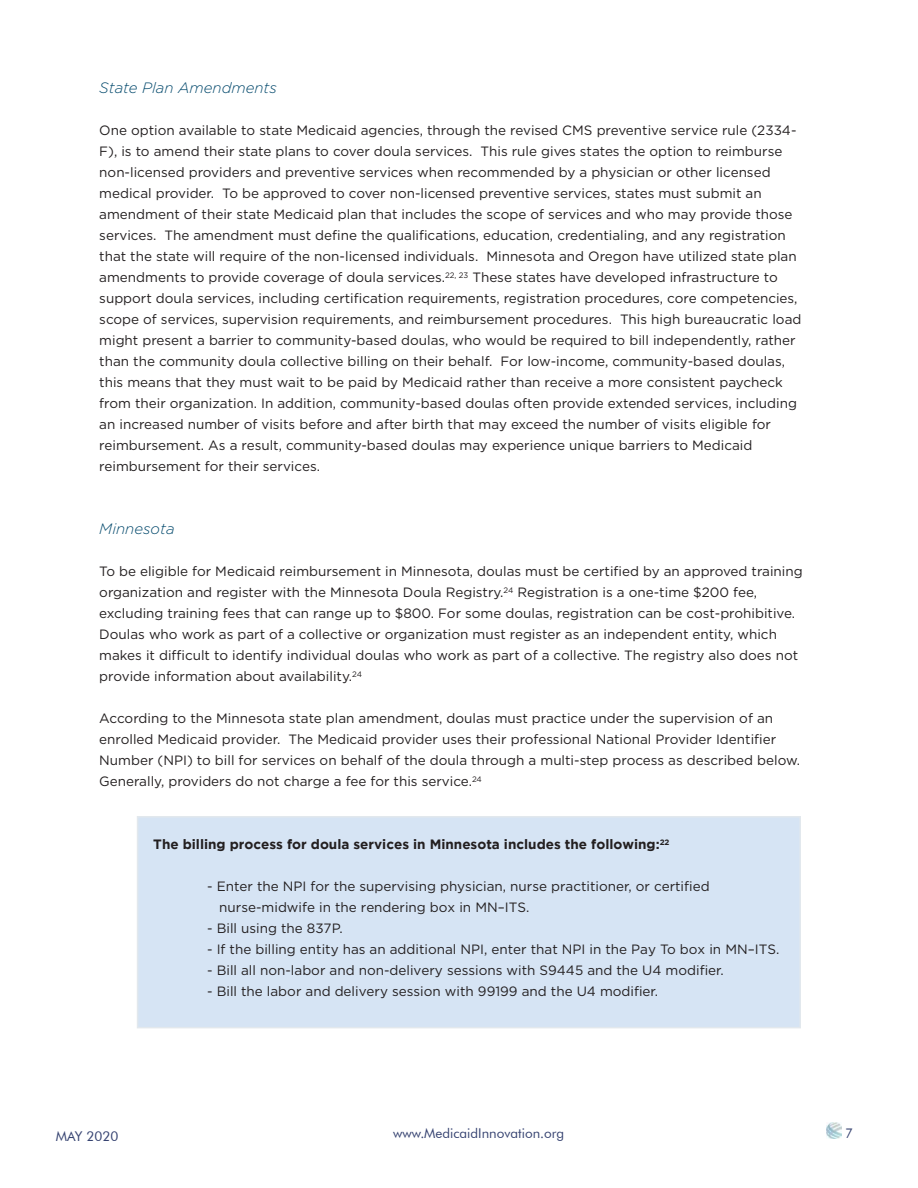
<style>
.page{position:relative;width:918px;height:1188px;background:#fff}
.page>*{position:absolute;margin:0;border:0;box-sizing:border-box;transform-origin:0 0}
.t1{font:italic 300 15px "Gotham";color:#054a6d}
.t2{font:13.5px/21px "Gotham";color:#231f20}
.t3{font:700 13.5px "Gotham";color:#231f20}
.t4{font:13.5px "Futura BT";color:#364371}
</style>
<div class="page">
<div style="left:137px;top:816px;width:664px;height:212px;background:#d6e4f4;border:2px solid #e2e8ed"></div>
<img style="left:826px;top:1122px;width:16px;height:16px">
<p class="t1" style="left:99px;top:80px;width:179px">State Plan Amendments</p>
<p class="t2" style="left:99px;top:120px;width:704px">One option available to state Medicaid agencies, through the revised CMS preventive service rule (2334- F), is to amend their state plans to cover doula services. This rule gives states the option to reimburse non-licensed providers and preventive services when recommended by a physician or other licensed medical provider. To be approved to cover non-licensed preventive services, states must submit an amendment of their state Medicaid plan that includes the scope of services and who may provide those services. The amendment must define the qualifications, education, credentialing, and any registration that the state will require of the non-licensed individuals. Minnesota and Oregon have utilized state plan amendments to provide coverage of doula services.<sup>22,</sup> <sup>23</sup> These states have developed infrastructure to support doula services, including certification requirements, registration procedures, core competencies, scope of services, supervision requirements, and reimbursement procedures. This high bureaucratic load might present a barrier to community-based doulas, who would be required to bill independently, rather than the community doula collective billing on their behalf. For low-income, community-based doulas, this means that they must wait to be paid by Medicaid rather than receive a more consistent paycheck from their organization. In addition, community-based doulas often provide extended services, including an increased number of visits before and after birth that may exceed the number of visits eligible for reimbursement. As a result, community-based doulas may experience unique barriers to Medicaid reimbursement for their services.</p>
<p class="t1" style="left:99px;top:521px;width:77px">Minnesota</p>
<p class="t2" style="left:99px;top:561px;width:705px">To be eligible for Medicaid reimbursement in Minnesota, doulas must be certified by an approved training organization and register with the Minnesota Doula Registry.<sup>24</sup> Registration is a one-time $200 fee, excluding training fees that can range up to $800. For some doulas, registration can be cost-prohibitive.<br>Doulas who work as part of a collective or organization must register as an independent entity, which makes it difficult to identify individual doulas who work as part of a collective. The registry also does not provide information about availability.<sup>24</sup></p>
<p class="t2" style="left:99px;top:708px;width:702px">According to the Minnesota state plan amendment, doulas must practice under the supervision of an enrolled Medicaid provider. The Medicaid provider uses their professional National Provider Identifier Number (NPI) to bill for services on behalf of the doula through a multi-step process as described below.<br>Generally, providers do not charge a fee for this service.<sup>24</sup></p>
<p class="t3" style="left:153px;top:836px;width:518px">The billing process for doula services in Minnesota includes the following:<sup>22</sup></p>
<p class="t2" style="left:219px;top:876px;width:492px;text-indent:-12px">- Enter the NPI for the supervising physician, nurse practitioner, or certified nurse-midwife in the rendering box in MN–ITS.</p>
<p class="t2" style="left:207px;top:918px;width:137px">- Bill using the 837P.</p>
<p class="t2" style="left:207px;top:939px;width:574px">- If the billing entity has an additional NPI, enter that NPI in the Pay To box in MN–ITS.</p>
<p class="t2" style="left:207px;top:960px;width:518px">- Bill all non-labor and non-delivery sessions with S9445 and the U4 modifier.</p>
<p class="t2" style="left:207px;top:981px;width:453px">- Bill the labor and delivery session with 99199 and the U4 modifier.</p>
<p class="t4" style="left:56px;top:1128px;width:64px">MAY 2020</p>
<p class="t4" style="left:393px;top:1125px;width:173px">www.MedicaidInnovation.org</p>
<p class="t4" style="left:845px;top:1125px;width:9px">7</p>
</div>
